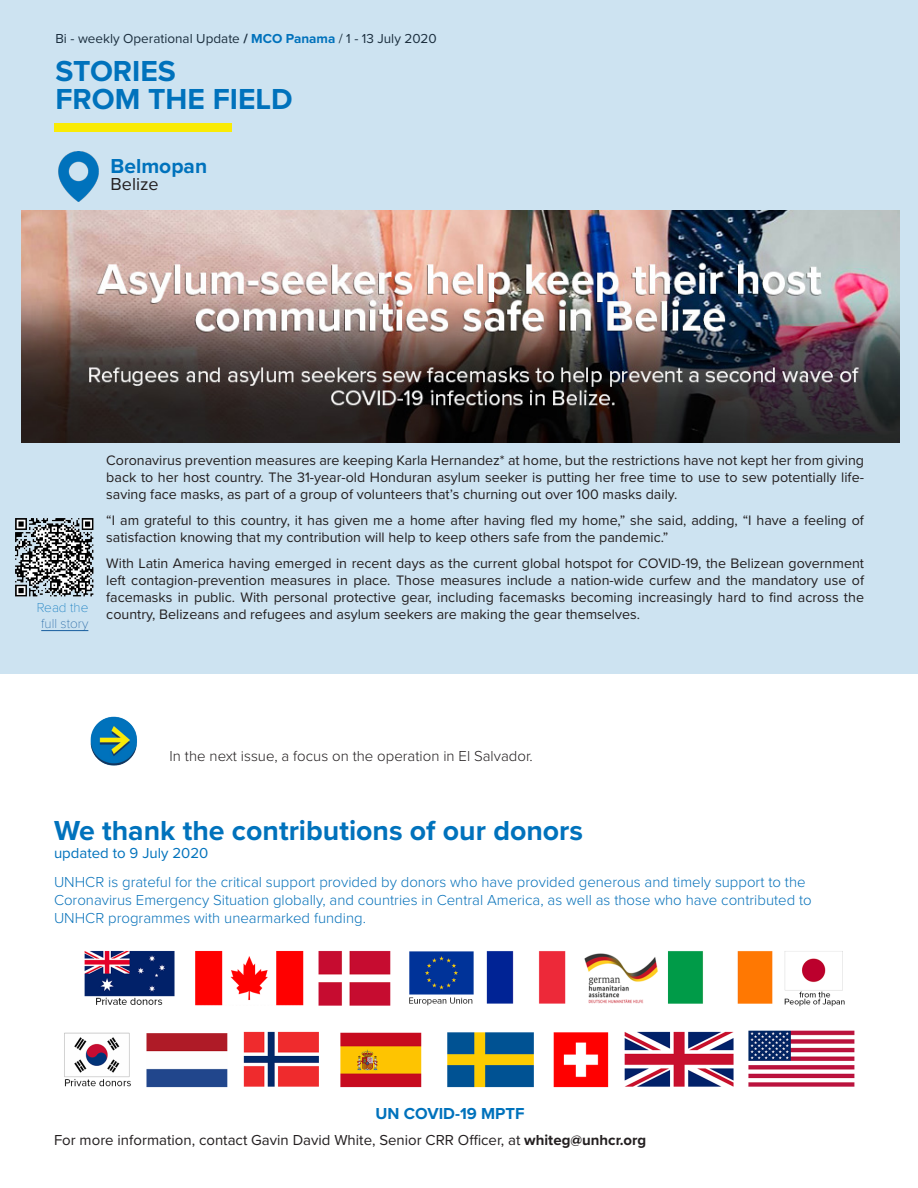
<style>
.page{position:relative;width:918px;height:1188px;background:#fff}
.page>*{position:absolute;margin:0;border:0;box-sizing:border-box;transform-origin:0 0}
.t1{font:700 30px "Proxima Nova";color:#0072bc}
.t2{font:700 28.5px "Proxima Nova";color:#0072bc}
.t3{font:700 21px "Proxima Nova";color:#0072bc}
.t4{font:18px "Proxima Nova";color:#231f20}
.t5{font:700 16.5px "Proxima Nova";color:#0072bc}
.t6{font:300 15px/18px "Proxima Nova";color:#0872ba}
.t7{font:15px "Proxima Nova";color:#231f20}
.t8{font:300 15px "Proxima Nova";color:#231f20}
.t9{font:15px "Proxima Nova";color:#0072bc}
.t10{font:14.25px/17.1px "Proxima Nova";color:#231f20;text-align:justify}
.t11{font:13.5px "Proxima Nova";color:#231f20}
.t12{font:100 13.5px/16.2px "Proxima Nova T";color:#175d9e;text-align:center}
.s1{font-weight:700}
.s2{font-weight:700;color:#0072bc}
.s3{color:#0072bc}
</style>
<div class="page">
<div style="left:0;top:0;width:918px;height:674px;background:#cde3f1"></div>
<img style="left:90px;top:716px;width:47px;height:50px">
<img style="left:64px;top:951px;width:791px;height:137px">
<div style="left:54px;top:123px;width:177px;height:9px;background:#f9eb06"></div>
<hr style="left:41px;top:630px;width:47px;height:1px;background:#175d9e">
<img style="left:21px;top:210px;width:878px;height:233px">
<img style="left:58px;top:152px;width:41px;height:49px">
<img style="left:15px;top:518px;width:79px;height:79px">
<p class="t11" style="left:56px;top:29px;width:383px">Bi - weekly Operational Update <span class="s1">/</span> <span class="s2">MCO Panama</span> / 1 - 13 July 2020</p>
<p class="t1" style="left:56px;top:48px;width:122px">STORIES</p>
<p class="t1" style="left:56px;top:77px;width:239px">FROM THE FIELD</p>
<p class="t3" style="left:111px;top:151px;width:98px">Belmopan</p>
<p class="t4" style="left:111px;top:170px;width:50px">Belize</p>
<p class="t12" style="left:37px;top:599px;width:53px"><span class="s3">Read the </span>full story</p>
<p class="t10" style="left:106px;top:451px;width:759px">Coronavirus prevention measures are keeping Karla Hernandez* at home, but the restrictions have not kept her from giving back to her host country. The 31-year-old Honduran asylum seeker is putting her free time to use to sew potentially life&shy;saving face masks, as part of a group of volunteers that’s churning out over 100 masks daily.</p>
<p class="t10" style="left:106px;top:511px;width:759px">“I am grateful to this country, it has given me a home after having fled my home,” she said, adding, “I have a feeling of satisfaction knowing that my contribution will help to keep others safe from the pandemic.”</p>
<p class="t10" style="left:106px;top:554px;width:759px">With Latin America having emerged in recent days as the current global hotspot for COVID-19, the Belizean government left contagion-prevention measures in place. Those measures include a nation-wide curfew and the mandatory use of facemasks in public. With personal protective gear, including facemasks becoming increasingly hard to find across the country, Belizeans and refugees and asylum seekers are making the gear themselves.</p>
<p class="t8" style="left:170px;top:745px;width:365px">In the next issue, a focus on the operation in El Salvador.</p>
<p class="t2" style="left:54px;top:809px;width:531px">We thank the contributions of our donors</p>
<p class="t9" style="left:54px;top:842px;width:156px">updated to 9 July 2020</p>
<p class="t6" style="left:54px;top:872px;width:759px">UNHCR is grateful for the critical support provided by donors who have provided generous and timely support to the<br>Coronavirus Emergency Situation globally, and countries in Central America, as well as those who have contributed to<br>UNHCR programmes with unearmarked funding.</p>
<p class="t5" style="left:376px;top:1101px;width:150px">UN COVID-19 MPTF</p>
<p class="t7" style="left:54px;top:1129px;width:594px">For more information, contact Gavin David White, Senior CRR Officer, at <span class="s1">whiteg@unhcr.org</span></p>
</div>
